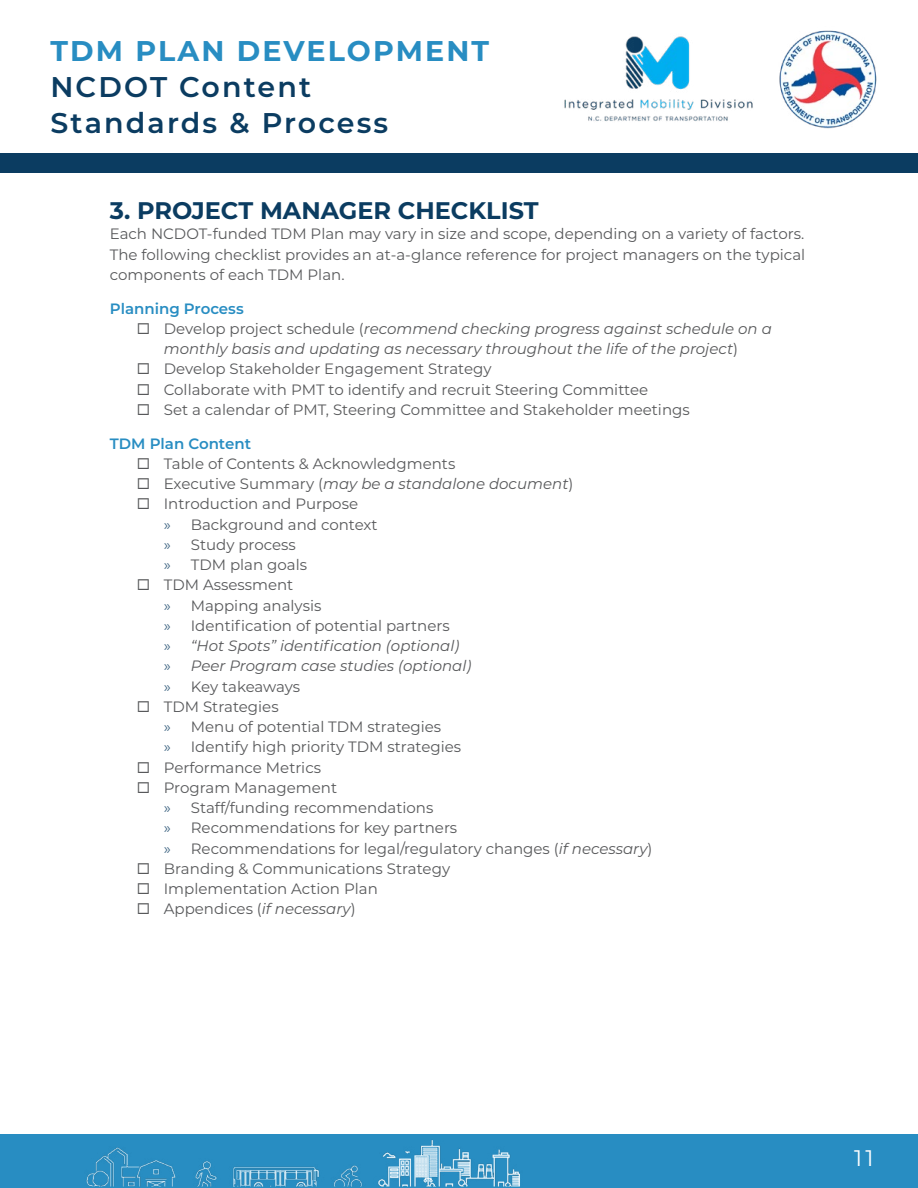
<style>
.page{position:relative;width:918px;height:1188px;background:#fff}
.page>*{position:absolute;margin:0;border:0;box-sizing:border-box;transform-origin:0 0}
.t1{font:600 28.5px/36px "Montserrat";letter-spacing:.075em;color:#0b3c61}
.t2{font:700 28.5px "Montserrat";letter-spacing:.075em;color:#288dc2}
.t3{font:700 24px "Montserrat";color:#0b3c61}
.t4{font:22.5px "Montserrat";color:#fff}
.t5{font:15px/20.2px "Montserrat";color:#58595b}
.t6{font:600 15px "Montserrat";color:#288dc2}
.s1{font-weight:600;color:#288dc2}
.s2{font-style:italic}
.s3{color:#3c6381}
</style>
<div class="page">
<div style="left:0;top:153px;width:918px;height:20px;background:#0b3c61"></div>
<img style="left:779px;top:30px;width:98px;height:99px">
<img style="left:564px;top:36px;width:189px;height:85px">
<svg style="left:0;top:1134px;width:918px;height:54px;background:#3191c3"></svg>
<h1 class="t2" style="left:50px;top:30px;width:440px">TDM PLAN DEVELOPMENT</h1>
<h1 class="t1" style="left:50px;top:68px;width:339px">NCDOT Content<br>Standards &amp; Process</h1>
<h2 class="t3" style="left:110px;top:193px;width:430px">3. PROJECT MANAGER CHECKLIST</h2>
<p class="t5" style="left:110px;top:223px;width:697px;text-align:justify">Each NCDOT-funded TDM Plan may vary in size and scope, depending on a variety of factors.<br>The following checklist provides an at-a-glance reference for project managers on the typical components of each TDM Plan.</p>
<p class="t5" style="left:164px;top:298px;width:610px;text-indent:-54px"><span class="s1">Planning Process<br></span>Develop project schedule (<span class="s2">recommend checking progress against schedule on a monthly basis and updating as necessary throughout the life of the project</span>)<br>Develop Stakeholder Engagement Strategy<br>Collaborate with PMT to identify and recruit Steering Committee<br>Set a calendar of PMT, Steering Committee and Stakeholder meetings</p>
<p class="t6" style="left:110px;top:433px;width:143px">TDM Plan Content</p>
<p class="t5" style="left:164px;top:453px;width:490px">Table of Contents &amp; Acknowledgments<br>Executive Summary (<span class="s2">may be a standalone document</span>)<br>Introduction and Purpose<br><span class="s3">»</span> Background and context<br><span class="s3">»</span> Study process<br><span class="s3">»</span> TDM plan goals<br>TDM Assessment<br><span class="s3">»</span> Mapping analysis<br><span class="s3">»</span> Identification of potential partners<br><span class="s3">»</span> <span class="s2">“Hot Spots” identification (optional)<br></span><span class="s3">»</span> <span class="s2">Peer Program case studies (optional)<br></span><span class="s3">»</span> Key takeaways<br>TDM Strategies<br><span class="s3">»</span> Menu of potential TDM strategies<br><span class="s3">»</span> Identify high priority TDM strategies<br>Performance Metrics<br>Program Management<br><span class="s3">»</span> Staff/funding recommendations<br><span class="s3">»</span> Recommendations for key partners<br><span class="s3">»</span> Recommendations for legal/regulatory changes (<span class="s2">if necessary</span>)<br>Branding &amp; Communications Strategy<br>Implementation Action Plan<br>Appendices (<span class="s2">if necessary</span>)</p>
<h3 class="t4" style="left:854px;top:1142px;width:21px">11</h3>
</div>
